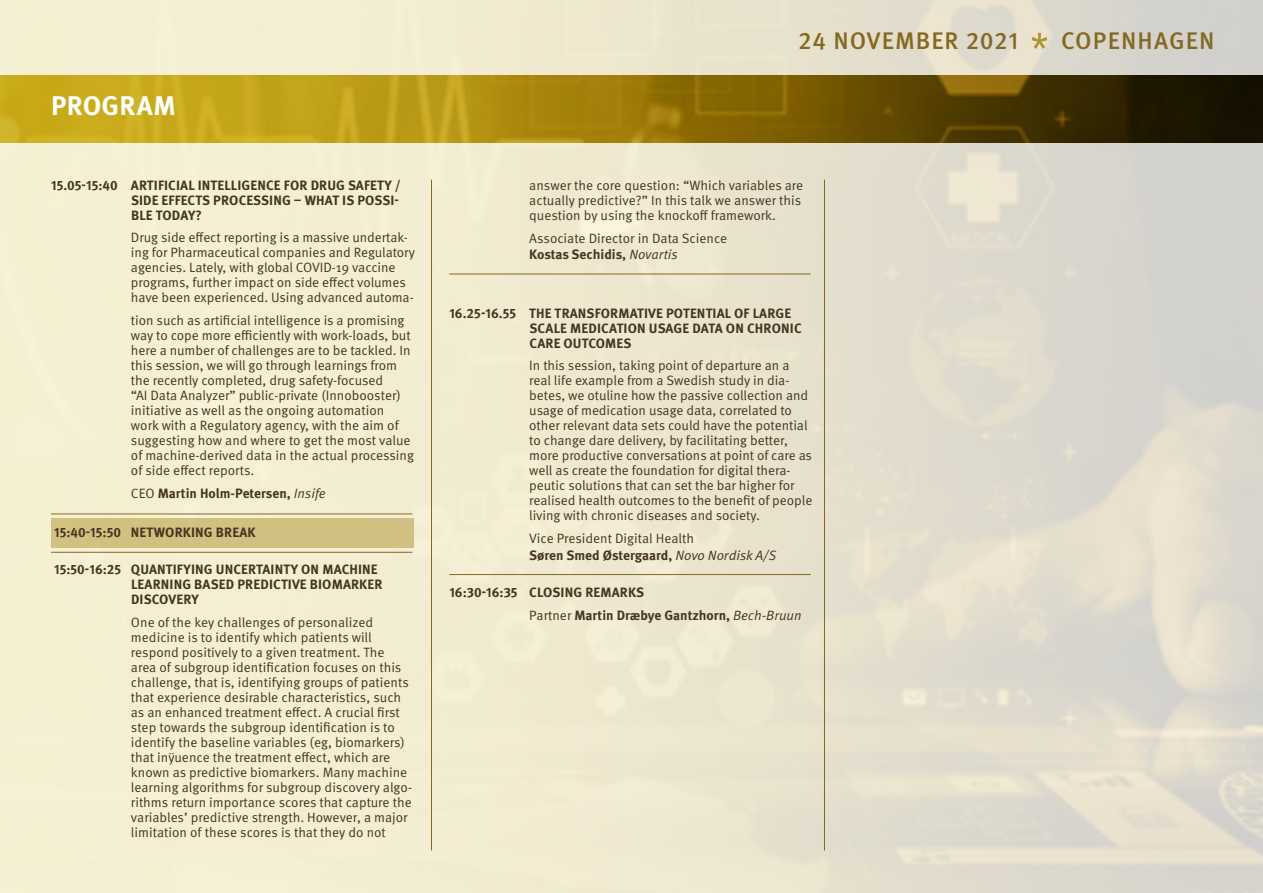
<style>
.page{position:relative;width:1263px;height:893px;background:#fff}
.page>*{position:absolute;margin:0;border:0;box-sizing:border-box;transform-origin:0 0}
.t1{font:700 27px "Meta Pro";letter-spacing:.01em;color:#fff}
.t2{font:500 24px "Meta Pro";letter-spacing:.04em;color:#856920}
.t3{font:13.5px/15px "Meta Pro Norm";letter-spacing:-.005em;color:#453521}
.t4{font:700 13.5px/15px "Meta Pro";letter-spacing:.01em;color:#453521}
.s1{font-family:"Meta Pro Norm";font-weight:400}
.s2{font-family:"Meta Pro Norm Ita";font-weight:400}
</style>
<div class="page">
<img style="left:0;top:0;width:1263px;height:893px">
<img style="left:0;top:75px;width:1263px;height:67px">
<hr style="left:431px;top:180px;width:1px;height:670px;background:#856920">
<hr style="left:824px;top:180px;width:1px;height:670px;background:#856920">
<svg style="left:1032px;top:33px;width:15px;height:16px"></svg>
<div style="left:51px;top:518px;width:362px;height:29px;background:#d1c181"></div>
<hr style="left:51px;top:514px;width:361px;height:1px;background:#856920">
<hr style="left:51px;top:552px;width:361px;height:1px;background:#856920">
<hr style="left:449px;top:274px;width:362px;height:1px;background:#856920">
<hr style="left:449px;top:574px;width:362px;height:1px;background:#856920">
<h1 class="t1" style="left:51px;top:84px;width:126px">PROGRAM</h1>
<p class="t4" style="left:131px;top:177px;width:271px;text-indent:-80px">15.05-15:40 ARTIFICIAL INTELLIGENCE FOR DRUG SAFETY /<br>SIDE EFFECTS PROCESSING – WHAT IS POSSI-<br>BLE TODAY?</p>
<p class="t3" style="left:131px;top:229px;width:286px">Drug side effect reporting is a massive undertak&shy;ing for Pharmaceutical companies and Regulatory agencies. Lately, with global COVID-19 vaccine programs, further impact on side effect volumes have been experienced. Using advanced automa-</p>
<p class="t3" style="left:131px;top:312px;width:285px">tion such as artificial intelligence is a promising way to cope more efficiently with work-loads, but here a number of challenges are to be tackled. In this session, we will go through learnings from the recently completed, drug safety-focused<br>“AI Data Analyzer” public-private (Innobooster) initiative as well as the ongoing automation work with a Regulatory agency, with the aim of suggesting how and where to get the most value of machine-derived data in the actual processing of side effect reports.</p>
<p class="t4" style="left:131px;top:485px;width:196px"><span class="s1">CEO</span> Martin Holm-Petersen, <span class="s2">Insife</span></p>
<p class="t4" style="left:54px;top:524px;width:203px">15:40-15:50 NETWORKING BREAK</p>
<p class="t4" style="left:131px;top:561px;width:253px;text-indent:-77px">15:50-16:25 QUANTIFYING UNCERTAINTY ON MACHINE<br>LEARNING BASED PREDICTIVE BIOMARKER<br>DISCOVERY</p>
<p class="t3" style="left:131px;top:614px;width:283px">One of the key challenges of personalized medicine is to identify which patients will respond positively to a given treatment. The area of subgroup identification focuses on this challenge, that is, identifying groups of patients that experience desirable characteristics, such as an enhanced treatment effect. A crucial first step towards the subgroup identification is to identify the baseline variables (eg, biomarkers) that influence the treatment effect, which are known as predictive biomarkers. Many machine learning algorithms for subgroup discovery algo&shy;rithms return importance scores that capture the variables’ predictive strength. However, a major limitation of these scores is that they do not</p>
<h2 class="t2" style="left:798px;top:22px;width:221px">24 NOVEMBER 2021</h2>
<h2 class="t2" style="left:1061px;top:22px;width:155px">COPENHAGEN</h2>
<p class="t3" style="left:529px;top:177px;width:275px">answer the core question: “Which variables are actually predictive?” In this talk we answer this question by using the knockoff framework.</p>
<p class="t3" style="left:529px;top:230px;width:199px">Associate Director in Data Science</p>
<p class="t4" style="left:529px;top:246px;width:150px">Kostas Sechidis, <span class="s2">Novartis</span></p>
<p class="t4" style="left:529px;top:305px;width:274px;text-indent:-80px">16.25-16.55 THE TRANSFORMATIVE POTENTIAL OF LARGE<br>SCALE MEDICATION USAGE DATA ON CHRONIC<br>CARE OUTCOMES</p>
<p class="t3" style="left:529px;top:357px;width:285px">In this session, taking point of departure an a real life example from a Swedish study in dia&shy;betes, we otuline how the passive collection and usage of medication usage data, correlated to other relevant data sets could have the potential to change dare delivery, by facilitating better, more productive conversations at point of care as well as create the foundation for digital thera&shy;peutic solutions that can set the bar higher for realised health outcomes to the benefit of people living with chronic diseases and society.</p>
<p class="t3" style="left:529px;top:530px;width:166px">Vice President Digital Health</p>
<p class="t4" style="left:529px;top:546px;width:249px">Søren Smed Østergaard, <span class="s2">Novo Nordisk A/S</span></p>
<p class="t4" style="left:529px;top:580px;width:274px;line-height:23px;text-indent:-80px">16:30-16:35 CLOSING REMARKS<br><span class="s1">Partner</span> Martin Dræbye Gantzhorn, <span class="s2">Bech-Bruun</span></p>
</div>
